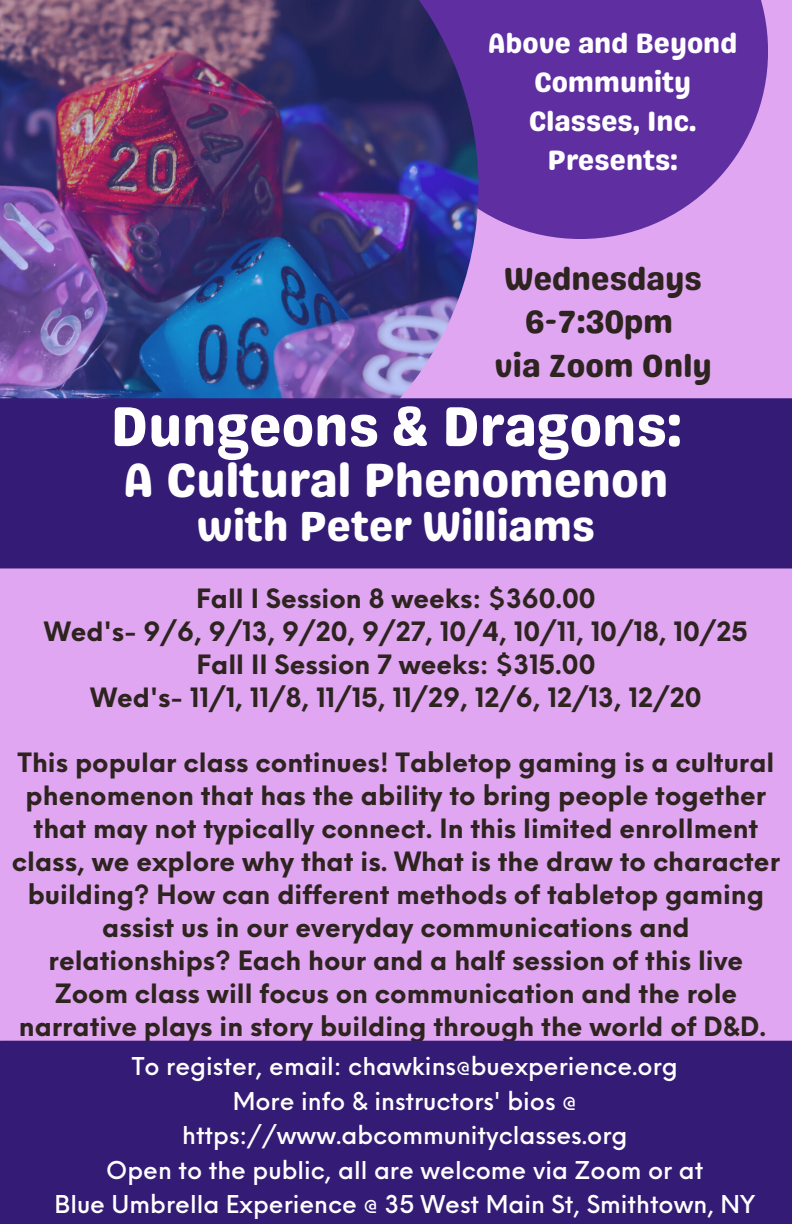
<style>
.page{position:relative;width:792px;height:1224px;background:#e0a6f1}
.page>*{position:absolute;margin:0;border:0;box-sizing:border-box;transform-origin:0 0}
.t1{font:56px "Genty Sans";color:#fff}
.t2{font:48px "Genty Sans";color:#fff}
.t3{font:42px "Genty Sans";color:#fff}
.t4{font:32px "Genty Sans";color:#2d231f}
.t5{font:28px/39px "Genty Sans";color:#fff;text-align:center}
.t6{font:700 26px/33px "Neue Einstellung";color:#2d231f;text-align:center}
.t7{font:500 24px "Neue Einstellung";color:#fff}
</style>
<div class="page">
<div style="left:393px;top:0;width:375px;height:239px;background:#5f2fa2"></div>
<img style="left:0;top:0;width:478px;height:398px">
<div style="left:0;top:398px;width:792px;height:171px;background:#341c76"></div>
<div style="left:0;top:1041px;width:792px;height:183px;background:#341c76"></div>
<p class="t5" style="left:488px;top:24px;width:251px">Above and Beyond<br>Community<br>Classes, Inc.<br>Presents:</p>
<p class="t4" style="left:504px;top:259px;width:199px">Wednesdays</p>
<p class="t4" style="left:525px;top:303px;width:149px">6-7:30pm</p>
<p class="t4" style="left:495px;top:346px;width:219px">via Zoom Only</p>
<p class="t1" style="left:110px;top:393px;width:573px">Dungeons &amp; Dragons:</p>
<p class="t2" style="left:123px;top:452px;width:547px">A Cultural Phenomenon</p>
<p class="t3" style="left:197px;top:501px;width:400px">with Peter Williams</p>
<p class="t6" style="left:196px;top:580px;width:401px">Fall I Session 8 weeks: $360.00</p>
<p class="t6" style="left:44px;top:613px;width:705px">Wed's- 9/6, 9/13, 9/20, 9/27, 10/4, 10/11, 10/18, 10/25</p>
<p class="t6" style="left:197px;top:646px;width:400px">Fall II Session 7 weeks: $315.00</p>
<p class="t6" style="left:90px;top:679px;width:613px">Wed's- 11/1, 11/8, 11/15, 11/29, 12/6, 12/13, 12/20</p>
<p class="t6" style="left:12px;top:743px;width:770px">This popular class continues! Tabletop gaming is a cultural phenomenon that has the ability to bring people together that may not typically connect. In this limited enrollment class, we explore why that is. What is the draw to character building? How can different methods of tabletop gaming assist us in our everyday communications and relationships? Each hour and a half session of this live</p>
<p class="t6" style="left:19px;top:974px;width:749px">Zoom class will focus on communication and the role narrative plays in story building through the world of D&amp;D.</p>
<p class="t7" style="left:132px;top:1045px;width:548px">To register, email: chawkins@buexperience.org</p>
<p class="t7" style="left:233px;top:1079px;width:346px">More info &amp; instructors' bios @</p>
<p class="t7" style="left:182px;top:1114px;width:447px">https://www.abcommunityclasses.org</p>
<p class="t7" style="left:106px;top:1148px;width:599px">Open to the public, all are welcome via Zoom or at</p>
<p class="t7" style="left:54px;top:1183px;width:702px">Blue Umbrella Experience @ 35 West Main St, Smithtown, NY</p>
</div>
